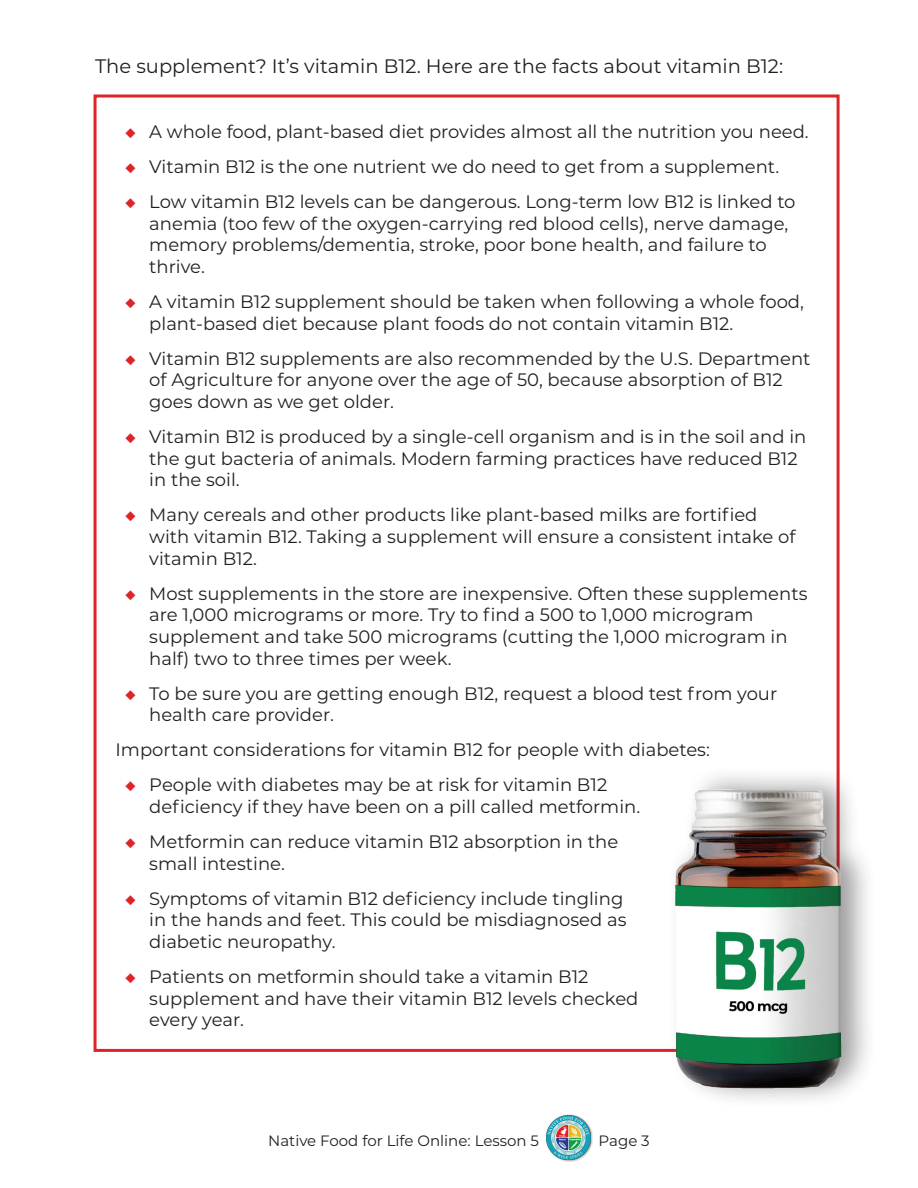
<style>
.page{position:relative;width:918px;height:1188px;background:#fff}
.page>*{position:absolute;margin:0;border:0;box-sizing:border-box;transform-origin:0 0}
.t1{font:19.5px "Montserrat";color:#231f20}
.t2{font:18px/21.6px "Montserrat";color:#231f20}
.t3{font:15px "Montserrat";color:#231f20}
.s1{color:#dd2428}
</style>
<div class="page">
<div style="left:546px;top:1114px;width:48px;height:48px;background:#231f20;opacity:.45"></div>
<img style="left:547px;top:1116px;width:44px;height:43px">
<div style="left:667px;top:765px;width:211px;height:344px;background:#231f20;opacity:.44"></div>
<img style="left:654px;top:776px;width:210px;height:320px">
<p class="t1" style="left:95px;top:53px;width:690px">The supplement? It’s vitamin B12. Here are the facts about vitamin B12:</p>
<p class="t2" style="left:125px;top:120px;width:685px"><span class="s1">◆</span> A whole food, plant-based diet provides almost all the nutrition you need.</p>
<p class="t2" style="left:125px;top:155px;width:655px"><span class="s1">◆</span> Vitamin B12 is the one nutrient we do need to get from a supplement.</p>
<p class="t2" style="left:149px;top:190px;width:648px;text-indent:-24px"><span class="s1">◆</span> Low vitamin B12 levels can be dangerous. Long-term low B12 is linked to anemia (too few of the oxygen-carrying red blood cells), nerve damage, memory problems/dementia, stroke, poor bone health, and failure to thrive.</p>
<p class="t2" style="left:149px;top:290px;width:656px;text-indent:-24px"><span class="s1">◆</span> A vitamin B12 supplement should be taken when following a whole food, plant-based diet because plant foods do not contain vitamin B12.</p>
<p class="t2" style="left:149px;top:347px;width:663px;text-indent:-24px"><span class="s1">◆</span> Vitamin B12 supplements are also recommended by the U.S. Department of Agriculture for anyone over the age of 50, because absorption of B12 goes down as we get older.</p>
<p class="t2" style="left:149px;top:425px;width:659px;text-indent:-24px"><span class="s1">◆</span> Vitamin B12 is produced by a single-cell organism and is in the soil and in the gut bacteria of animals. Modern farming practices have reduced B12 in the soil.</p>
<p class="t2" style="left:149px;top:504px;width:648px;text-indent:-24px"><span class="s1">◆</span> Many cereals and other products like plant-based milks are fortified with vitamin B12. Taking a supplement will ensure a consistent intake of vitamin B12.</p>
<p class="t2" style="left:149px;top:582px;width:660px;text-indent:-24px"><span class="s1">◆</span> Most supplements in the store are inexpensive. Often these supplements are 1,000 micrograms or more. Try to find a 500 to 1,000 microgram supplement and take 500 micrograms (cutting the 1,000 microgram in half) two to three times per week.</p>
<p class="t2" style="left:149px;top:682px;width:630px;text-indent:-24px"><span class="s1">◆</span> To be sure you are getting enough B12, request a blood test from your health care provider.</p>
<p class="t2" style="left:116px;top:739px;width:596px">Important considerations for vitamin B12 for people with diabetes:</p>
<p class="t2" style="left:149px;top:774px;width:492px;text-indent:-24px"><span class="s1">◆</span> People with diabetes may be at risk for vitamin B12 deficiency if they have been on a pill called metformin.</p>
<p class="t2" style="left:149px;top:830px;width:470px;text-indent:-24px"><span class="s1">◆</span> Metformin can reduce vitamin B12 absorption in the small intestine.</p>
<p class="t2" style="left:149px;top:887px;width:479px;text-indent:-24px"><span class="s1">◆</span> Symptoms of vitamin B12 deficiency include tingling in the hands and feet. This could be misdiagnosed as diabetic neuropathy.</p>
<p class="t2" style="left:149px;top:965px;width:491px;text-indent:-24px"><span class="s1">◆</span> Patients on metformin should take a vitamin B12 supplement and have their vitamin B12 levels checked every year.</p>
<p class="t3" style="left:268px;top:1130px;width:272px">Native Food for Life Online: Lesson 5</p>
<p class="t3" style="left:599px;top:1130px;width:53px">Page 3</p>
</div>
